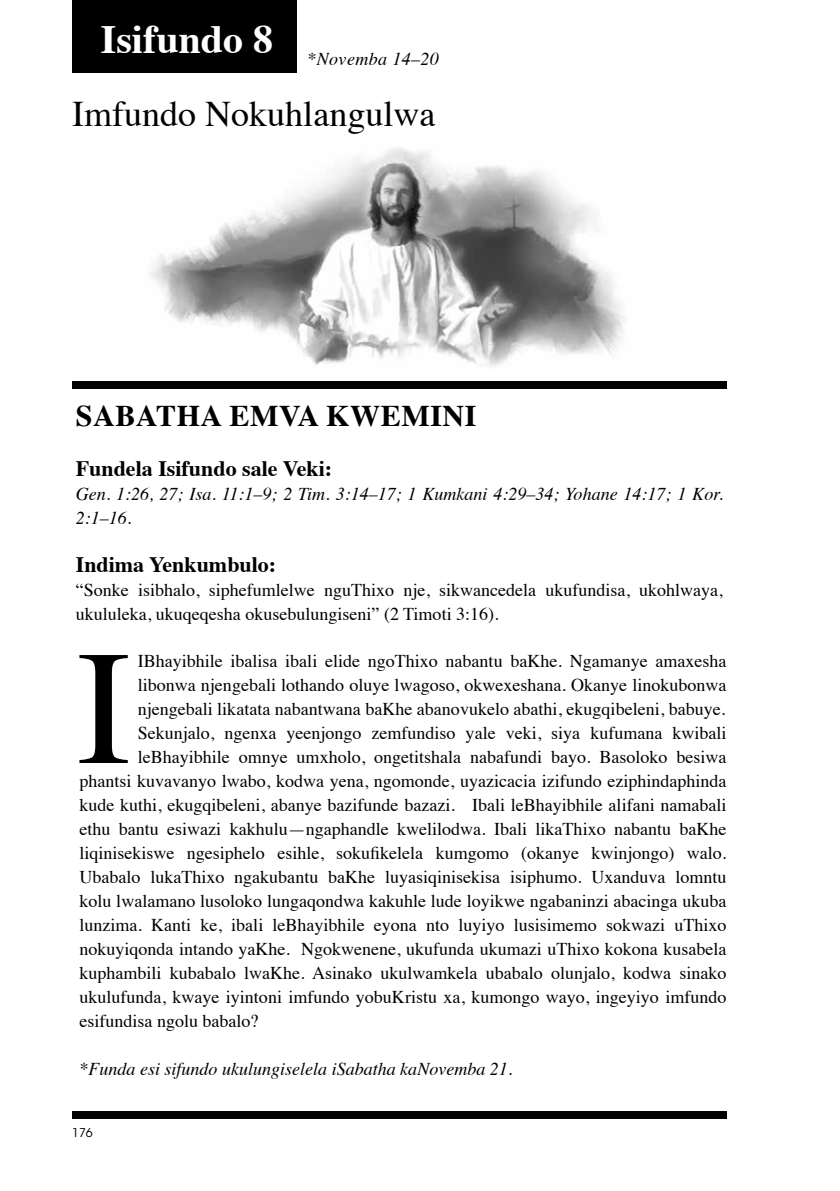
<style>
.page{position:relative;width:840px;height:1191px;background:#fff}
.page>*{position:absolute;margin:0;border:0;box-sizing:border-box;transform-origin:0 0}
.t1{font:163px "Times";color:#000}
.t2{font:700 40px "Times";color:#fff}
.t3{font:36px "Times";color:#000}
.t4{font:700 30px "Times";letter-spacing:.02em;color:#000}
.t5{font:700 22px "Times";color:#000}
.t6{font:18px/24px "Times";color:#000}
.t7{font:italic 18px/24px "Times";color:#000}
.t8{font:italic 18px "Times";letter-spacing:.02em;color:#000}
.t9{font:12px "ITC Avant Garde Std";color:#000}
</style>
<div class="page">
<div style="left:72px;top:1111px;width:654px;height:8px;background:#000"></div>
<div style="left:72px;top:0;width:225px;height:72px;background:#000"></div>
<div style="left:72px;top:382px;width:654px;height:7px;background:#000"></div>
<img style="left:150px;top:148px;width:475px;height:219px">
<h2 class="t2" style="left:101px;top:1px;width:174px">Isifundo 8</h2>
<p class="t8" style="left:307px;top:43px;width:133px">*Novemba 14–20</p>
<h3 class="t3" style="left:72px;top:80px;width:364px">Imfundo Nokuhlangulwa</h3>
<h3 class="t4" style="left:76px;top:387px;width:402px">SABATHA EMVA KWEMINI</h3>
<p class="t5" style="left:76px;top:447px;width:258px">Fundela Isifundo sale Veki:</p>
<p class="t7" style="left:76px;top:481px;width:648px">Gen. 1:26, 27; Isa. 11:1–9; 2 Tim. 3:14–17; 1 Kumkani 4:29–34; Yohane 14:17; 1 Kor.<br>2:1–16.</p>
<p class="t5" style="left:76px;top:543px;width:202px">Indima Yenkumbulo:</p>
<p class="t6" style="left:76px;top:576px;width:648px">“Sonke isibhalo, siphefumlelwe nguThixo nje, sikwancedela ukufundisa, ukohlwaya, ukululeka, ukuqeqesha okusebulungiseni” (2 Timoti 3:16).</p>
<h1 class="t1" style="left:77px;top:556px;width:56px">I</h1>
<p class="t6" style="left:138px;top:647px;width:590px">IBhayibhile ibalisa ibali elide ngoThixo nabantu baKhe. Ngamanye amaxesha</p>
<p class="t6" style="left:138px;top:671px;width:590px">libonwa njengebali lothando oluye lwagoso, okwexeshana. Okanye linokubonwa</p>
<p class="t6" style="left:138px;top:695px;width:588px">njengebali likatata nabantwana baKhe abanovukelo abathi, ekugqibeleni, babuye.</p>
<p class="t6" style="left:138px;top:719px;width:590px">Sekunjalo, ngenxa yeenjongo zemfundiso yale veki, siya kufumana kwibali</p>
<p class="t6" style="left:138px;top:743px;width:590px">leBhayibhile omnye umxholo, ongetitshala nabafundi bayo. Basoloko besiwa</p>
<p class="t6" style="left:79px;top:767px;width:648px">phantsi kuvavanyo lwabo, kodwa yena, ngomonde, uyazicacia izifundo eziphindaphinda</p>
<p class="t6" style="left:79px;top:791px;width:648px">kude kuthi, ekugqibeleni, abanye bazifunde bazazi. Ibali leBhayibhile alifani namabali</p>
<p class="t6" style="left:79px;top:815px;width:648px">ethu bantu esiwazi kakhulu—ngaphandle kwelilodwa. Ibali likaThixo nabantu baKhe</p>
<p class="t6" style="left:79px;top:839px;width:648px">liqinisekiswe ngesiphelo esihle, sokufikelela kumgomo (okanye kwinjongo) walo.</p>
<p class="t6" style="left:79px;top:863px;width:648px">Ubabalo lukaThixo ngakubantu baKhe luyasiqinisekisa isiphumo. Uxanduva lomntu</p>
<p class="t6" style="left:79px;top:887px;width:648px">kolu lwalamano lusoloko lungaqondwa kakuhle lude loyikwe ngabaninzi abacinga ukuba</p>
<p class="t6" style="left:79px;top:911px;width:648px">lunzima. Kanti ke, ibali leBhayibhile eyona nto luyiyo lusisimemo sokwazi uThixo</p>
<p class="t6" style="left:79px;top:935px;width:648px">nokuyiqonda intando yaKhe. Ngokwenene, ukufunda ukumazi uThixo kokona kusabela</p>
<p class="t6" style="left:79px;top:959px;width:648px">kuphambili kubabalo lwaKhe. Asinako ukulwamkela ubabalo olunjalo, kodwa sinako</p>
<p class="t6" style="left:79px;top:983px;width:648px">ukulufunda, kwaye iyintoni imfundo yobuKristu xa, kumongo wayo, ingeyiyo imfundo</p>
<p class="t6" style="left:79px;top:1007px;width:180px">esifundisa ngolu babalo?</p>
<p class="t7" style="left:79px;top:1055px;width:434px">*Funda esi sifundo ukulungiselela iSabatha kaNovemba 21.</p>
<p class="t9" style="left:72px;top:1125px;width:22px">176</p>
</div>
